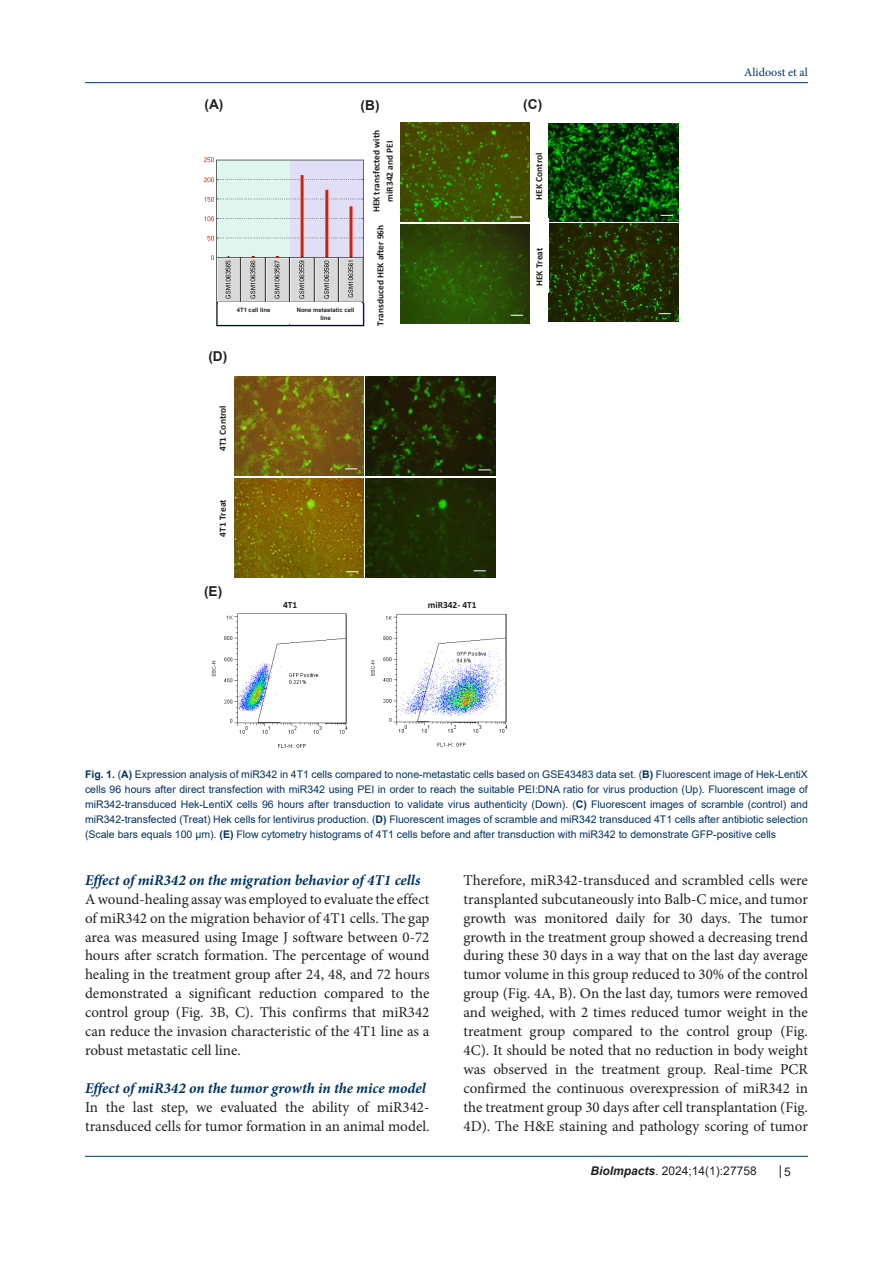
<style>
.page{position:relative;width:893px;height:1263px;background:#fff}
.page>*{position:absolute;margin:0;border:0;box-sizing:border-box;transform-origin:0 0}
.t1{font:15px/18.9px "Minion Pro";color:#231f20;text-align:justify}
.t2{font:italic 700 15px "Minion Pro";letter-spacing:-.005em;color:#003264}
.t3{font:700 13.65px "Arial";color:#231f20}
.t4{font:12px "Arial";color:#231f20}
.t5{font:12px "Minion Pro";color:#003466}
.t6{font:10.5px/15px "Arial";color:#003264;text-align:justify}
.t7{font:700 9.45px/13.2px "Calibri";color:#231f20;text-align:center}
.t8{font:700 6px/7.9px "Arial";color:#231f20;text-align:center}
.s1{font-weight:700}
.s2{font-weight:700;font-style:italic}
</style>
<div class="page">
<hr style="left:85px;top:82px;width:723px;height:1px;background:#053278">
<hr style="left:85px;top:1156px;width:723px;height:1px;background:#053278">
<svg style="left:780px;top:1165px;width:1px;height:13px"></svg>
<img style="left:371px;top:613px;width:137px;height:134px">
<img style="left:211px;top:613px;width:137px;height:135px">
<img style="left:234px;top:377px;width:130px;height:99px">
<img style="left:366px;top:478px;width:129px;height:99px">
<img style="left:203px;top:157px;width:162px;height:170px">
<div style="left:218px;top:303px;width:71px;height:21px;background:#fff"></div>
<img style="left:289px;top:306px;width:1px;height:15px">
<div style="left:290px;top:303px;width:71px;height:21px;background:#fff"></div>
<img style="left:549px;top:123px;width:129px;height:98px">
<img style="left:400px;top:123px;width:129px;height:98px">
<svg style="left:510px;top:217px;width:12px;height:1px"></svg>
<svg style="left:345px;top:469px;width:12px;height:1px"></svg>
<img style="left:401px;top:225px;width:128px;height:98px">
<svg style="left:511px;top:315px;width:12px;height:1px"></svg>
<img style="left:549px;top:223px;width:129px;height:99px">
<img style="left:234px;top:478px;width:130px;height:99px">
<svg style="left:346px;top:571px;width:12px;height:1px"></svg>
<svg style="left:658px;top:313px;width:13px;height:1px"></svg>
<svg style="left:474px;top:570px;width:12px;height:1px"></svg>
<svg style="left:661px;top:215px;width:12px;height:1px"></svg>
<img style="left:366px;top:377px;width:129px;height:99px">
<svg style="left:478px;top:470px;width:13px;height:1px"></svg>
<p class="t3" style="left:205px;top:95px;width:20px">(A)</p>
<p class="t3" style="left:208px;top:347px;width:20px">(D)</p>
<p class="t3" style="left:361px;top:96px;width:20px">(B)</p>
<p class="t3" style="left:523px;top:94px;width:20px">(C)</p>
<p class="t8" style="left:237px;top:306px;width:35px">4T1 cell line</p>
<p class="t8" style="left:297px;top:306px;width:59px">None metastatic cell line</p>
<p class="t7" style="left:370px;top:212px;width:84px;rotate:-90deg">HEK transfected with miR342 and PEI</p>
<p class="t7" style="left:374px;top:326px;width:103px;rotate:-90deg">Transduced HEK after 96h</p>
<p class="t7" style="left:532px;top:200px;width:48px;rotate:-90deg">HEK Control</p>
<p class="t7" style="left:533px;top:286px;width:40px;rotate:-90deg">HEK Treat</p>
<p class="t7" style="left:216px;top:451px;width:47px;rotate:-90deg">4T1 Control</p>
<p class="t7" style="left:216px;top:537px;width:39px;rotate:-90deg">4T1 Treat</p>
<p class="t3" style="left:204px;top:581px;width:20px">(E)</p>
<p class="t7" style="left:283px;top:598px;width:16px">4T1</p>
<p class="t7" style="left:428px;top:598px;width:50px">miR342- 4T1</p>
<p class="t5" style="left:744px;top:64px;width:65px">Alidoost et al</p>
<p class="t6" style="left:85px;top:767px;width:724px"><span class="s1">Fig. 1.</span> (<span class="s1">A)</span> Expression analysis of miR342 in 4T1 cells compared to none-metastatic cells based on GSE43483 data set. (<span class="s1">B)</span> Fluorescent image of Hek-LentiX cells 96 hours after direct transfection with miR342 using PEI in order to reach the suitable PEI:DNA ratio for virus production (Up). Fluorescent image of miR342-transduced Hek-LentiX cells 96 hours after transduction to validate virus authenticity (Down). (<span class="s1">C)</span> Fluorescent images of scramble (control) and miR342-transfected (Treat) Hek cells for lentivirus production. (<span class="s1">D)</span> Fluorescent images of scramble and miR342 transduced 4T1 cells after antibiotic selection (Scale bars equals 100 µm). <span class="s1">(E)</span> Flow cytometry histograms of 4T1 cells before and after transduction with miR342 to demonstrate GFP-positive cells</p>
<p class="t2" style="left:85px;top:869px;width:337px">Effect of miR342 on the migration behavior of 4T1 cells</p>
<p class="t1" style="left:85px;top:889px;width:346px">A wound-healing assay was employed to evaluate the effect of miR342 on the migration behavior of 4T1 cells. The gap area was measured using Image J software between 0-72 hours after scratch formation. The percentage of wound healing in the treatment group after 24, 48, and 72 hours demonstrated a significant reduction compared to the control group (Fig. 3B, C). This confirms that miR342 can reduce the invasion characteristic of the 4T1 line as a robust metastatic cell line.</p>
<p class="t2" style="left:85px;top:1077px;width:342px">Effect of miR342 on the tumor growth in the mice model</p>
<p class="t1" style="left:85px;top:1097px;width:346px">In the last step, we evaluated the ability of miR342- transduced cells for tumor formation in an animal model.</p>
<p class="t1" style="left:463px;top:871px;width:346px">Therefore, miR342-transduced and scrambled cells were transplanted subcutaneously into Balb-C mice, and tumor growth was monitored daily for 30 days. The tumor growth in the treatment group showed a decreasing trend during these 30 days in a way that on the last day average tumor volume in this group reduced to 30% of the control group (Fig. 4A, B). On the last day, tumors were removed and weighed, with 2 times reduced tumor weight in the treatment group compared to the control group (Fig.<br>4C). It should be noted that no reduction in body weight was observed in the treatment group. Real-time PCR confirmed the continuous overexpression of miR342 in the treatment group 30 days after cell transplantation (Fig.<br>4D). The H&amp;E staining and pathology scoring of tumor</p>
<p class="t4" style="left:591px;top:1163px;width:168px"><span class="s2">BioImpacts</span>. 2024;14(1):27758</p>
<p class="t4" style="left:784px;top:1164px;width:8px">5</p>
</div>
